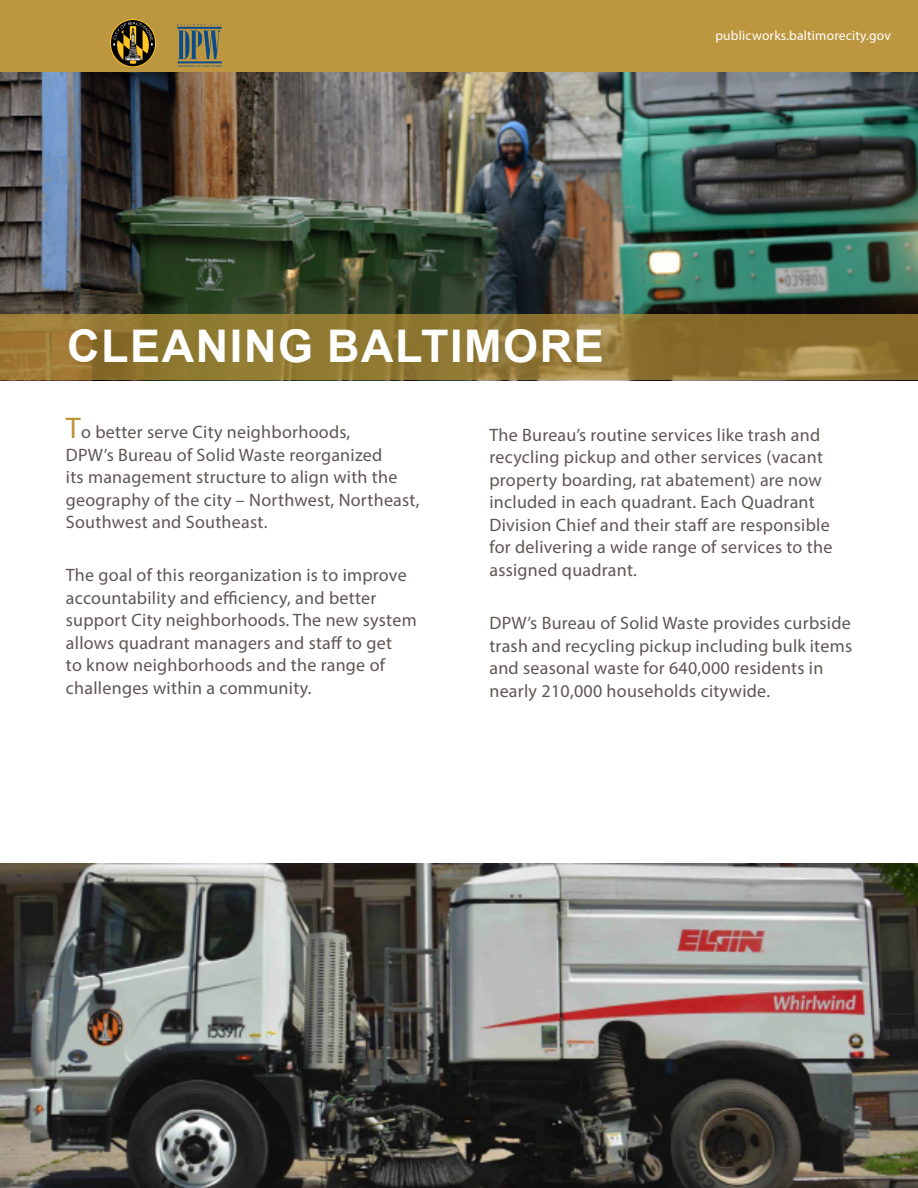
<style>
.page{position:relative;width:918px;height:1188px;background:#fff}
.page>*{position:absolute;margin:0;border:0;box-sizing:border-box;transform-origin:0 0}
.t1{font:700 45px "Arial";letter-spacing:.035em;color:#fffffe}
.t2{font:18px/22.5px "Myriad Pro";letter-spacing:.015em;color:#5e5653}
.t3{font:13.5px "Myriad Pro";letter-spacing:.015em;color:#fffffe}
.s1{font-size:30px;color:#bc9437}
</style>
<div class="page">
<div style="left:0;top:0;width:918px;height:79px;background:#bd9740"></div>
<img style="left:111px;top:20px;width:44px;height:46px">
<img style="left:177px;top:24px;width:45px;height:42px">
<img style="left:0;top:72px;width:918px;height:242px">
<svg style="left:0;top:314px;width:918px;height:66px"></svg>
<img style="left:0;top:864px;width:918px;height:324px">
<h1 class="t1" style="left:67px;top:315px;width:538px">CLEANING BALTIMORE</h1>
<p class="t3" style="left:715px;top:27px;width:177px">publicworks.baltimorecity.gov</p>
<p class="t2" style="left:66px;top:420px;width:355px"><span class="s1">T</span>o better serve City neighborhoods,<br>DPW’s Bureau of Solid Waste reorganized<br>its management structure to align with the geography of the city – Northwest, Northeast, Southwest and Southeast.</p>
<p class="t2" style="left:66px;top:564px;width:352px">The goal of this reorganization is to improve accountability and efficiency, and better support City neighborhoods. The new system allows quadrant managers and staff to get<br>to know neighborhoods and the range of challenges within a community.</p>
<p class="t2" style="left:489px;top:423px;width:344px">The Bureau’s routine services like trash and recycling pickup and other services (vacant property boarding, rat abatement) are now included in each quadrant. Each Quadrant Division Chief and their staff are responsible for delivering a wide range of services to the assigned quadrant.</p>
<p class="t2" style="left:489px;top:612px;width:364px">DPW’s Bureau of Solid Waste provides curbside trash and recycling pickup including bulk items and seasonal waste for 640,000 residents in nearly 210,000 households citywide.</p>
</div>
